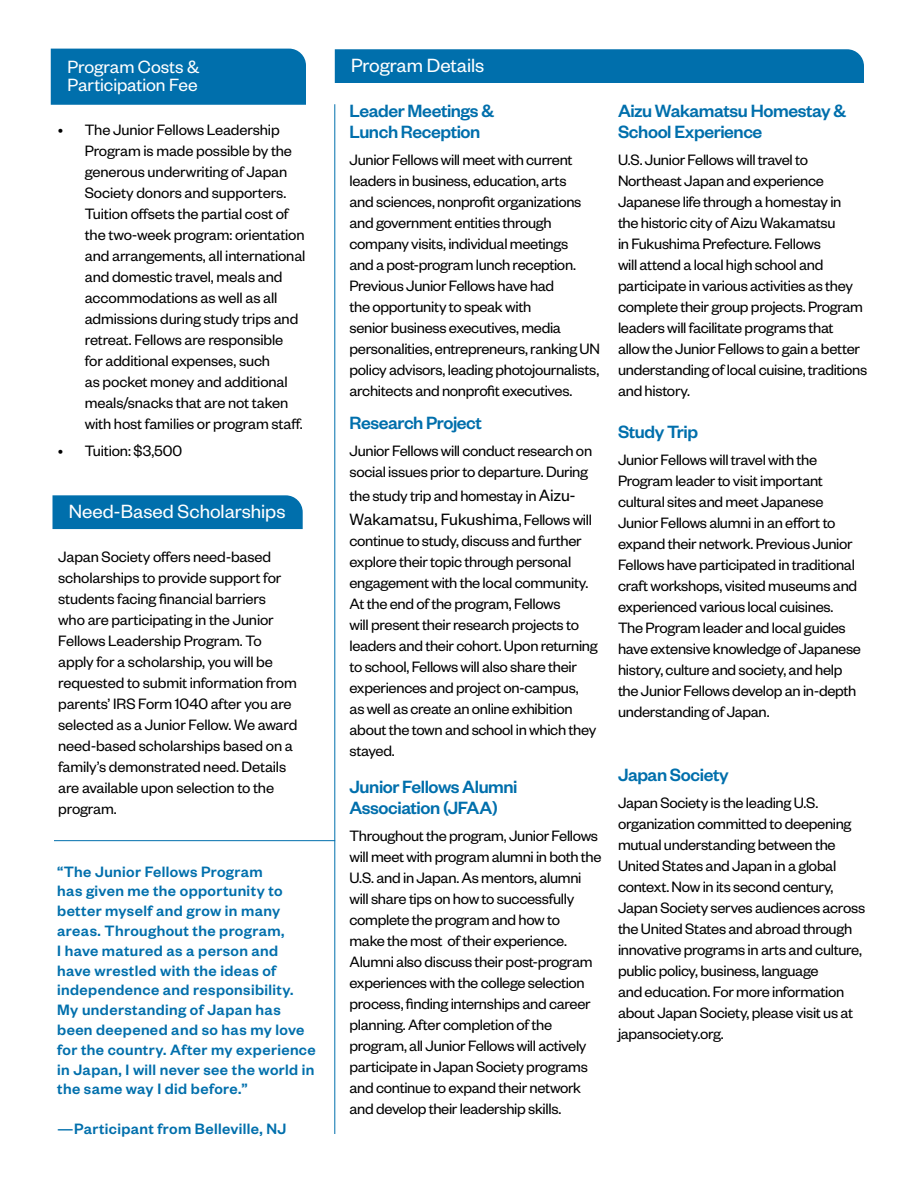
<style>
.page{position:relative;width:918px;height:1188px;background:#fff}
.page>*{position:absolute;margin:0;border:0;box-sizing:border-box;transform-origin:0 0}
.t1{font:21px "Founders Grotesk";color:#fff}
.t2{font:500 19.5px/21px "Founders Grotesk";letter-spacing:-.02em;color:#006fac}
.t3{font:19.5px/18px "Founders Grotesk";letter-spacing:-.005em;color:#fff}
.t4{font:18px "Founders Grotesk";letter-spacing:-.005em;color:#000}
.t5{font:16.5px/21px "Founders Grotesk";letter-spacing:-.02em;color:#000}
.t6{font:500 16.5px/19.8px "Founders Grotesk";letter-spacing:.02em;color:#006fac}
.s1{font-size:18px}
.s2{font-size:16.5px}
</style>
<div class="page">
<div style="left:51px;top:49px;width:255px;height:56px;background:#006fac"></div>
<div style="left:52px;top:495px;width:251px;height:34px;background:#006fac"></div>
<div style="left:335px;top:49px;width:529px;height:34px;background:#006fac"></div>
<hr style="left:54px;top:840px;width:281px;height:1px;background:#006fac">
<hr style="left:334px;top:104px;width:1px;height:1030px;background:#006fac">
<p class="t3" style="left:68px;top:57px;width:133px">Program Costs &amp;<br>Participation Fee</p>
<p class="t5" style="left:85px;top:118px;width:222px;text-indent:-27px">• The Junior Fellows Leadership<br>Program is made possible by the generous underwriting of Japan<br>Society donors and supporters.<br>Tuition offsets the partial cost of the two-week program: orientation and arrangements, all international and domestic travel, meals and accommodations as well as all admissions during study trips and retreat. Fellows are responsible for additional expenses, such<br>as pocket money and additional meals/snacks that are not taken with host families or program staff.</p>
<p class="t5" style="left:58px;top:439px;width:126px">• Tuition: $3,500</p>
<p class="t1" style="left:69px;top:498px;width:218px">Need-Based Scholarships</p>
<p class="t5" style="left:58px;top:546px;width:241px">Japan Society offers need-based scholarships to provide support for students facing financial barriers<br>who are participating in the Junior Fellows Leadership Program. To apply for a scholarship, you will be requested to submit information from parents’ IRS Form 1040 after you are selected as a Junior Fellow. We award need-based scholarships based on a family’s demonstrated need. Details are available upon selection to the program.</p>
<p class="t6" style="left:57px;top:861px;width:260px">“The Junior Fellows Program<br>has given me the opportunity to better myself and grow in many areas. Throughout the program,<br>I have matured as a person and have wrestled with the ideas of independence and responsibility.<br>My understanding of Japan has been deepened and so has my love for the country. After my experience in Japan, I will never see the world in the same way I did before.”</p>
<p class="t6" style="left:57px;top:1118px;width:231px">—Participant from Belleville, NJ</p>
<p class="t1" style="left:351px;top:52px;width:135px">Program Details</p>
<p class="t2" style="left:350px;top:99px;width:146px">Leader Meetings &amp;<br>Lunch Reception</p>
<p class="t5" style="left:350px;top:148px;width:252px">Junior Fellows will meet with current leaders in business, education, arts<br>and sciences, nonprofit organizations and government entities through company visits, individual meetings<br>and a post-program lunch reception.<br>Previous Junior Fellows have had<br>the opportunity to speak with<br>senior business executives, media personalities, entrepreneurs, ranking UN policy advisors, leading photojournalists, architects and nonprofit executives.</p>
<p class="t2" style="left:350px;top:412px;width:134px">Research Project</p>
<p class="t5" style="left:350px;top:440px;width:244px">Junior Fellows will conduct research on social issues prior to departure. During</p>
<p class="t5" style="left:350px;top:485px;width:228px">the study trip and homestay in <span class="s1">Aizu-</span></p>
<p class="t4" style="left:350px;top:509px;width:244px">Wakamatsu, Fukushima<span class="s2">, Fellows will</span></p>
<p class="t5" style="left:350px;top:530px;width:250px">continue to study, discuss and further explore their topic through personal engagement with the local community.<br>At the end of the program, Fellows<br>will present their research projects to leaders and their cohort. Upon returning to school, Fellows will also share their experiences and project on-campus, as well as create an online exhibition about the town and school in which they stayed.</p>
<p class="t2" style="left:350px;top:776px;width:170px">Junior Fellows Alumni<br>Association (JFAA)</p>
<p class="t5" style="left:350px;top:825px;width:254px">Throughout the program, Junior Fellows will meet with program alumni in both the U.S. and in Japan. As mentors, alumni will share tips on how to successfully complete the program and how to<br>make the most of their experience.<br>Alumni also discuss their post-program experiences with the college selection process, finding internships and career planning. After completion of the program, all Junior Fellows will actively participate in Japan Society programs and continue to expand their network and develop their leadership skills.</p>
<p class="t2" style="left:618px;top:99px;width:230px">Aizu Wakamatsu Homestay &amp;<br>School Experience</p>
<p class="t5" style="left:618px;top:148px;width:251px">U.S. Junior Fellows will travel to Northeast Japan and experience Japanese life through a homestay in<br>the historic city of Aizu Wakamatsu<br>in Fukushima Prefecture. Fellows<br>will attend a local high school and participate in various activities as they complete their group projects. Program leaders will facilitate programs that allow the Junior Fellows to gain a better understanding of local cuisine, traditions and history.</p>
<p class="t2" style="left:618px;top:421px;width:82px">Study Trip</p>
<p class="t5" style="left:618px;top:449px;width:245px">Junior Fellows will travel with the Program leader to visit important cultural sites and meet Japanese Junior Fellows alumni in an effort to expand their network. Previous Junior Fellows have participated in traditional craft workshops, visited museums and experienced various local cuisines.<br>The Program leader and local guides have extensive knowledge of Japanese history, culture and society, and help the Junior Fellows develop an in-depth understanding of Japan.</p>
<p class="t2" style="left:618px;top:764px;width:112px">Japan Society</p>
<p class="t5" style="left:618px;top:792px;width:249px">Japan Society is the leading U.S. organization committed to deepening mutual understanding between the United States and Japan in a global context. Now in its second century, Japan Society serves audiences across the United States and abroad through innovative programs in arts and culture, public policy, business, language<br>and education. For more information about Japan Society, please visit us at japansociety.org.</p>
</div>
